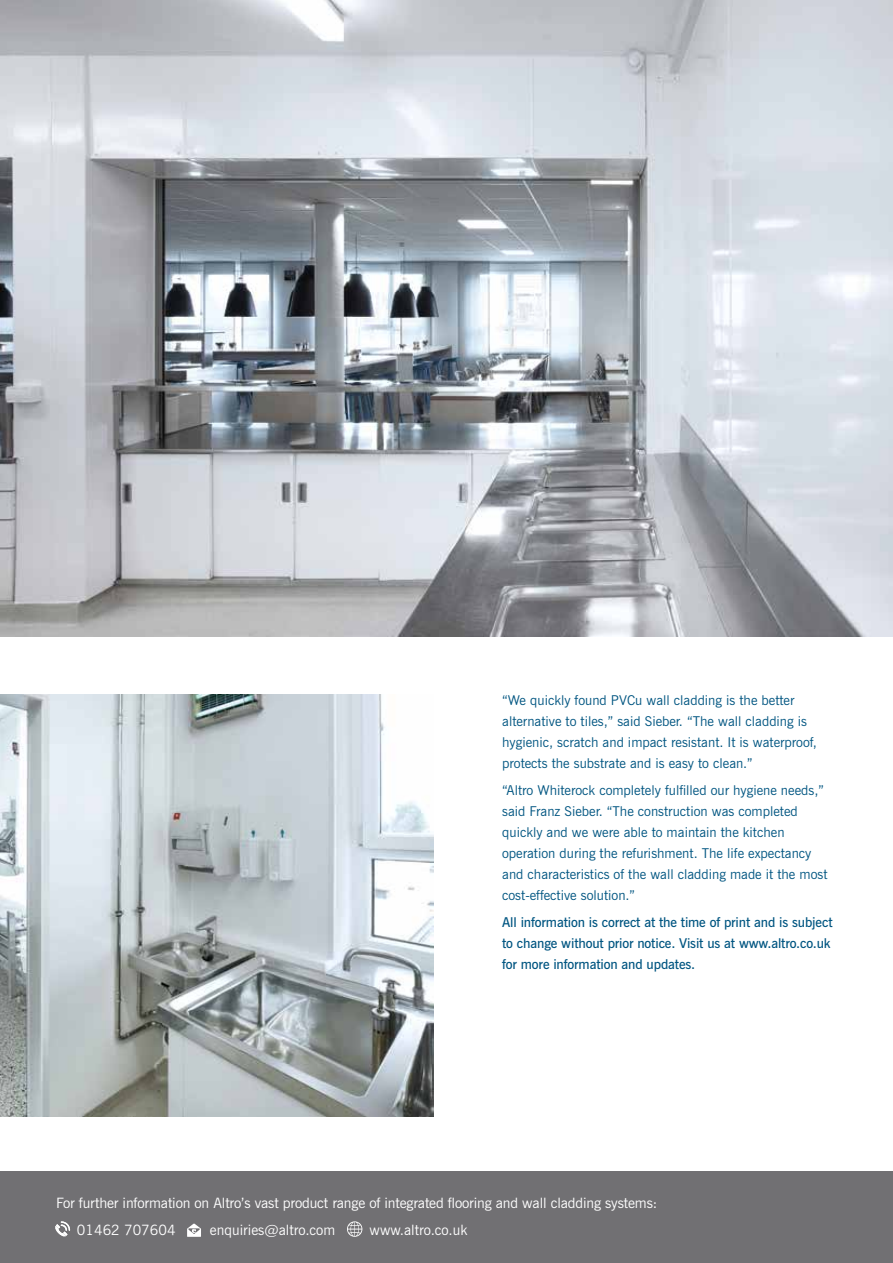
<style>
.page{position:relative;width:893px;height:1263px;background:#fff}
.page>*{position:absolute;margin:0;border:0;box-sizing:border-box;transform-origin:0 0}
.t1{font:14.25px/27.2px "News Gothic BT";letter-spacing:-.01em;color:#fff}
.t2{font:13.5px/21px "News Gothic BT";color:#005581}
.t3{font:600 13.5px/21px "News Gothic BT";letter-spacing:-.01em;color:#005581}
</style>
<div class="page">
<div style="left:0;top:1171px;width:893px;height:92px;background:#717073"></div>
<img style="left:0;top:694px;width:434px;height:422px">
<img style="left:0;top:0;width:893px;height:636px">
<svg style="left:187px;top:1223px;width:14px;height:14px"></svg>
<svg style="left:55px;top:1221px;width:15px;height:16px"></svg>
<svg style="left:347px;top:1221px;width:15px;height:16px"></svg>
<p class="t2" style="left:502px;top:689px;width:316px">“We quickly found PVCu wall cladding is the better alternative to tiles,” said Sieber. “The wall cladding is hygienic, scratch and impact resistant. It is waterproof, protects the substrate and is easy to clean.”</p>
<p class="t2" style="left:502px;top:779px;width:327px">“Altro Whiterock completely fulfilled our hygiene needs,” said Franz Sieber. “The construction was completed quickly and we were able to maintain the kitchen operation during the refurishment. The life expectancy and characteristics of the wall cladding made it the most cost-effective solution.”</p>
<p class="t3" style="left:502px;top:912px;width:332px">All information is correct at the time of print and is subject to change without prior notice. Visit us at www.altro.co.uk for more information and updates.</p>
<p class="t1" style="left:77px;top:1189px;width:582px;text-indent:-21px">For further information on Altro’s vast product range of integrated flooring and wall cladding systems:<br>01462 707604</p>
<p class="t1" style="left:210px;top:1216px;width:127px">enquiries@altro.com</p>
<p class="t1" style="left:370px;top:1216px;width:99px">www.altro.co.uk</p>
</div>
